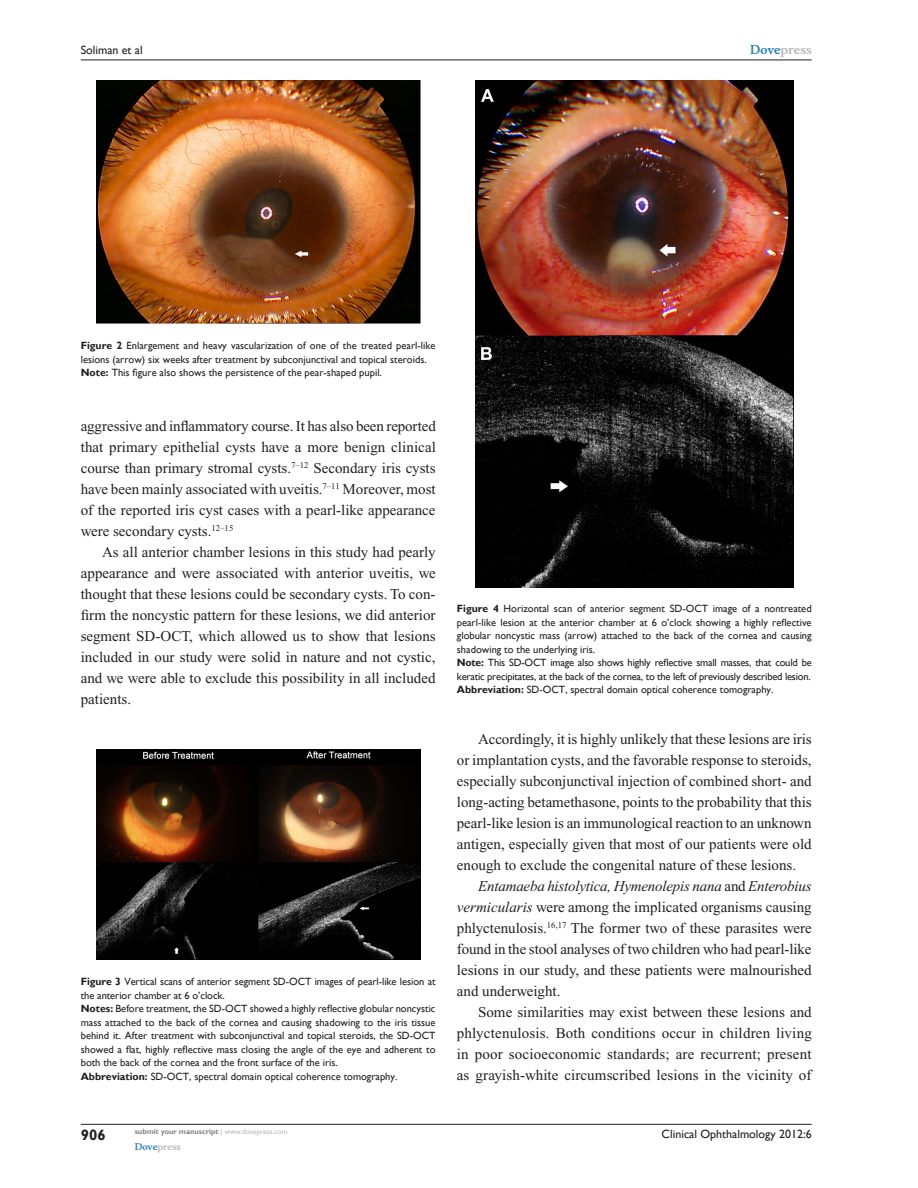
<style>
.page{position:relative;width:918px;height:1188px;background:#fff}
.page>*{position:absolute;margin:0;border:0;box-sizing:border-box;transform-origin:0 0}
.Tx{font:15px/21px "Times New Roman";color:#231f20;text-align:justify}
.t1{font:700 15px "Gill Sans";color:#231f20}
.t2{font:12px "Gill Sans";color:#231f20}
.t3{font:700 12px "Musee";color:#b8b9bc}
.FC{font:10.5px/13.5px "Gill Sans";color:#231f20}
.TSNRI{font:10.5px/13.5px "Gill Sans";letter-spacing:-.02em;color:#231f20;text-align:justify}
.TSNRI-2{font:10.5px "Gill Sans";color:#231f20}
.t4{font:700 9px "Musee";color:#b8b9bc}
.t5{font:700 7.5px "Gill Sans";color:#808285}
.s1{color:#3485ae}
.s2{font-weight:700}
.s3{font-weight:400;color:#b8b9bc}
.s4{font-style:italic}
</style>
<div class="page">
<img style="left:96px;top:749px;width:324px;height:211px">
<img style="left:476px;top:81px;width:317px;height:506px">
<img style="left:96px;top:81px;width:324px;height:243px">
<hr style="left:81px;top:1124px;width:731px;height:1px;background:#231f20">
<hr style="left:81px;top:60px;width:731px;height:1px;background:#231f20">
<p class="t2" style="left:81px;top:43px;width:63px">Soliman et al</p>
<p class="t3" style="left:750px;top:43px;width:63px"><span class="s1">Dove</span>press</p>
<p class="FC" style="left:81px;top:339px;width:356px"><span class="s2">Figure 2</span> Enlargement and heavy vascularization of one of the treated pearl-like lesions (arrow) six weeks after treatment by subconjunctival and topical steroids.</p>
<p class="TSNRI-2" style="left:81px;top:367px;width:303px"><span class="s2">Note:</span> This figure also shows the persistence of the pear-shaped pupil.</p>
<p class="Tx" style="left:81px;top:416px;width:357px">aggressive and inflammatory course. It has also been reported that primary epithelial cysts have a more benign clinical course than primary stromal cysts.<sup>7–12</sup> Secondary iris cysts have been mainly associated with uveitis.<sup>7–11</sup> Moreover, most of the reported iris cyst cases with a pearl-like appearance were secondary cysts.<sup>12–15</sup></p>
<p class="Tx" style="left:81px;top:542px;width:357px;text-indent:21px">As all anterior chamber lesions in this study had pearly appearance and were associated with anterior uveitis, we thought that these lesions could be secondary cysts. To con&shy;firm the noncystic pattern for these lesions, we did anterior segment SD-OCT, which allowed us to show that lesions included in our study were solid in nature and not cystic, and we were able to exclude this possibility in all included patients.</p>
<p class="FC" style="left:81px;top:975px;width:356px"><span class="s2">Figure 3</span> Vertical scans of anterior segment SD-OCT images of pearl-like lesion at the anterior chamber at 6 o’clock.</p>
<p class="TSNRI" style="left:81px;top:1002px;width:356px"><span class="s2">Notes:</span> Before treatment, the SD-OCT showed a highly reflective globular noncystic mass attached to the back of the cornea and causing shadowing to the iris tissue behind it. After treatment with subconjunctival and topical steroids, the SD-OCT showed a flat, highly reflective mass closing the angle of the eye and adherent to both the back of the cornea and the front surface of the iris.</p>
<p class="FC" style="left:81px;top:1070px;width:318px"><span class="s2">Abbreviation:</span> SD-OCT, spectral domain optical coherence tomography.</p>
<p class="t1" style="left:81px;top:1126px;width:26px">906</p>
<p class="t5" style="left:135px;top:1127px;width:154px">submit your manuscript <span class="s3">| www.dovepress.com</span></p>
<p class="t4" style="left:135px;top:1141px;width:48px"><span class="s1">Dove</span>press</p>
<p class="FC" style="left:457px;top:602px;width:356px;text-align:justify"><span class="s2">Figure 4</span> Horizontal scan of anterior segment SD-OCT image of a nontreated pearl-like lesion at the anterior chamber at 6 o’clock showing a highly reflective globular noncystic mass (arrow) attached to the back of the cornea and causing shadowing to the underlying iris.</p>
<p class="TSNRI" style="left:457px;top:656px;width:356px"><span class="s2">Note:</span> This SD-OCT image also shows highly reflective small masses, that could be keratic precipitates, at the back of the cornea, to the left of previously described lesion.</p>
<p class="FC" style="left:457px;top:683px;width:318px"><span class="s2">Abbreviation:</span> SD-OCT, spectral domain optical coherence tomography.</p>
<p class="Tx" style="left:457px;top:728px;width:356px;text-indent:21px">Accordingly, it is highly unlikely that these lesions are iris or implantation cysts, and the favorable response to steroids, especially subconjunctival injection of combined short- and long-acting betamethasone, points to the probability that this pearl-like lesion is an immunological reaction to an unknown antigen, especially given that most of our patients were old enough to exclude the congenital nature of these lesions.</p>
<p class="Tx" style="left:457px;top:875px;width:356px;text-indent:21px"><span class="s4">Entamaeba histolytica, Hymenolepis nana</span> and <span class="s4">Enterobius vermicularis</span> were among the implicated organisms causing phlyctenulosis.<sup>16,17</sup> The former two of these parasites were found in the stool analyses of two children who had pearl-like lesions in our study, and these patients were malnourished and underweight.</p>
<p class="Tx" style="left:457px;top:1001px;width:356px;text-indent:21px">Some similarities may exist between these lesions and phlyctenulosis. Both conditions occur in children living in poor socioeconomic standards; are recurrent; present as grayish-white circumscribed lesions in the vicinity of</p>
<p class="t2" style="left:662px;top:1127px;width:152px">Clinical Ophthalmology 2012:6</p>
</div>
